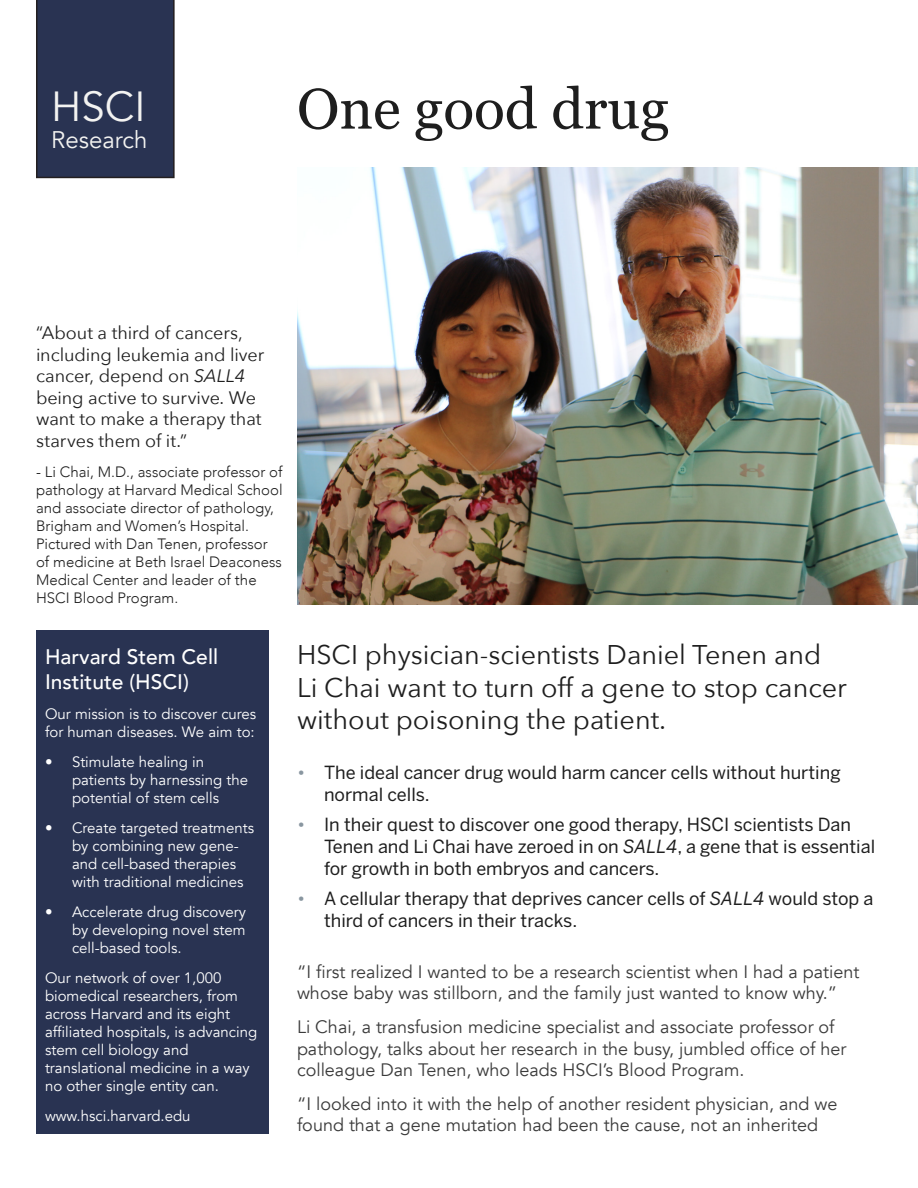
<style>
.page{position:relative;width:918px;height:1188px;background:#fff}
.page>*{position:absolute;margin:0;border:0;box-sizing:border-box;transform-origin:0 0}
.t1{font:57px "Georgia";color:#1e1e1e}
.t2{font:42px "Avenir";color:#f3f3f1}
.Paragraph{font:27px/32.4px "Avenir Next";color:#1e1e1e}
.t3{font:24px "Avenir";color:#f3f3f1}
.Paragraph-2{font:500 21px/25.2px "Avenir";color:#fff}
.Paragraph-3{font:18px/21.6px "Avenir";color:#3b3b3b}
.t4{font:18px/21.6px "Benton Sans";color:#1e1e1e}
.t5{font:18px/21.6px "Avenir Next";letter-spacing:-.005em;color:#1e1e1e}
.Paragraph-4{font:15px/18px "Avenir";color:#fff}
.t6{font:300 15px/18px "Avenir";color:#1e1e1e}
.s1{font-style:italic}
.s2{color:#8996a0}
</style>
<div class="page">
<img style="left:297px;top:167px;width:621px;height:438px">
<div style="left:36px;top:0;width:139px;height:178px;background:#293352"></div>
<div style="left:36px;top:630px;width:232px;height:504px;background:#293352"></div>
<p class="t2" style="left:51px;top:82px;width:96px">HSCI</p>
<p class="t3" style="left:51px;top:126px;width:98px">Research</p>
<p class="t1" style="left:297px;top:67px;width:374px">One good drug</p>
<p class="t5" style="left:36px;top:321px;width:230px">“About a third of cancers, including leukemia and liver cancer, depend on <span class="s1">SALL4 </span>being active to survive. We want to make a therapy that starves them of it.”</p>
<p class="t6" style="left:36px;top:463px;width:248px">- Li Chai, M.D., associate professor of pathology at Harvard Medical School and associate director of pathology, Brigham and Women’s Hospital.<br>Pictured with Dan Tenen, professor of medicine at Beth Israel Deaconess Medical Center and leader of the HSCI Blood Program.</p>
<p class="Paragraph-2" style="left:45px;top:643px;width:175px">Harvard Stem Cell<br>Institute (HSCI)</p>
<p class="Paragraph-4" style="left:45px;top:705px;width:213px">Our mission is to discover cures for human diseases. We aim to:</p>
<p class="Paragraph-4" style="left:72px;top:753px;width:178px;text-indent:-27px">• Stimulate healing in patients by harnessing the potential of stem cells</p>
<p class="Paragraph-4" style="left:72px;top:819px;width:184px;text-indent:-27px">• Create targeted treatments by combining new gene&shy;and cell-based therapies with traditional medicines</p>
<p class="Paragraph-4" style="left:72px;top:903px;width:176px;text-align:justify;text-indent:-27px">• Accelerate drug discovery by developing novel stem cell-based tools.</p>
<p class="Paragraph-4" style="left:45px;top:969px;width:214px">Our network of over 1,000 biomedical researchers, from across Harvard and its eight affiliated hospitals, is advancing stem cell biology and translational medicine in a way no other single entity can.</p>
<p class="Paragraph-4" style="left:45px;top:1107px;width:147px">www.hsci.harvard.edu</p>
<p class="Paragraph" style="left:297px;top:637px;width:552px">HSCI physician-scientists Daniel Tenen and<br>Li Chai want to turn off a gene to stop cancer without poisoning the patient.</p>
<p class="t4" style="left:324px;top:762px;width:518px;text-indent:-27px"><span class="s2">•</span> The ideal cancer drug would harm cancer cells without hurting normal cells.</p>
<p class="t4" style="left:324px;top:814px;width:553px;text-indent:-27px"><span class="s2">•</span> In their quest to discover one good therapy, HSCI scientists Dan<br>Tenen and Li Chai have zeroed in on <span class="s1">SALL4</span>, a gene that is essential for growth in both embryos and cancers.</p>
<p class="t4" style="left:324px;top:888px;width:551px;text-indent:-27px"><span class="s2">•</span> A cellular therapy that deprives cancer cells of <span class="s1">SALL4</span> would stop a third of cancers in their tracks.</p>
<p class="Paragraph-3" style="left:297px;top:961px;width:564px">“I first realized I wanted to be a research scientist when I had a patient whose baby was stillborn, and the family just wanted to know why.”</p>
<p class="Paragraph-3" style="left:297px;top:1016px;width:551px">Li Chai, a transfusion medicine specialist and associate professor of pathology, talks about her research in the busy, jumbled office of her colleague Dan Tenen, who leads HSCI’s Blood Program.</p>
<p class="Paragraph-3" style="left:297px;top:1093px;width:542px">“I looked into it with the help of another resident physician, and we found that a gene mutation had been the cause, not an inherited</p>
</div>
